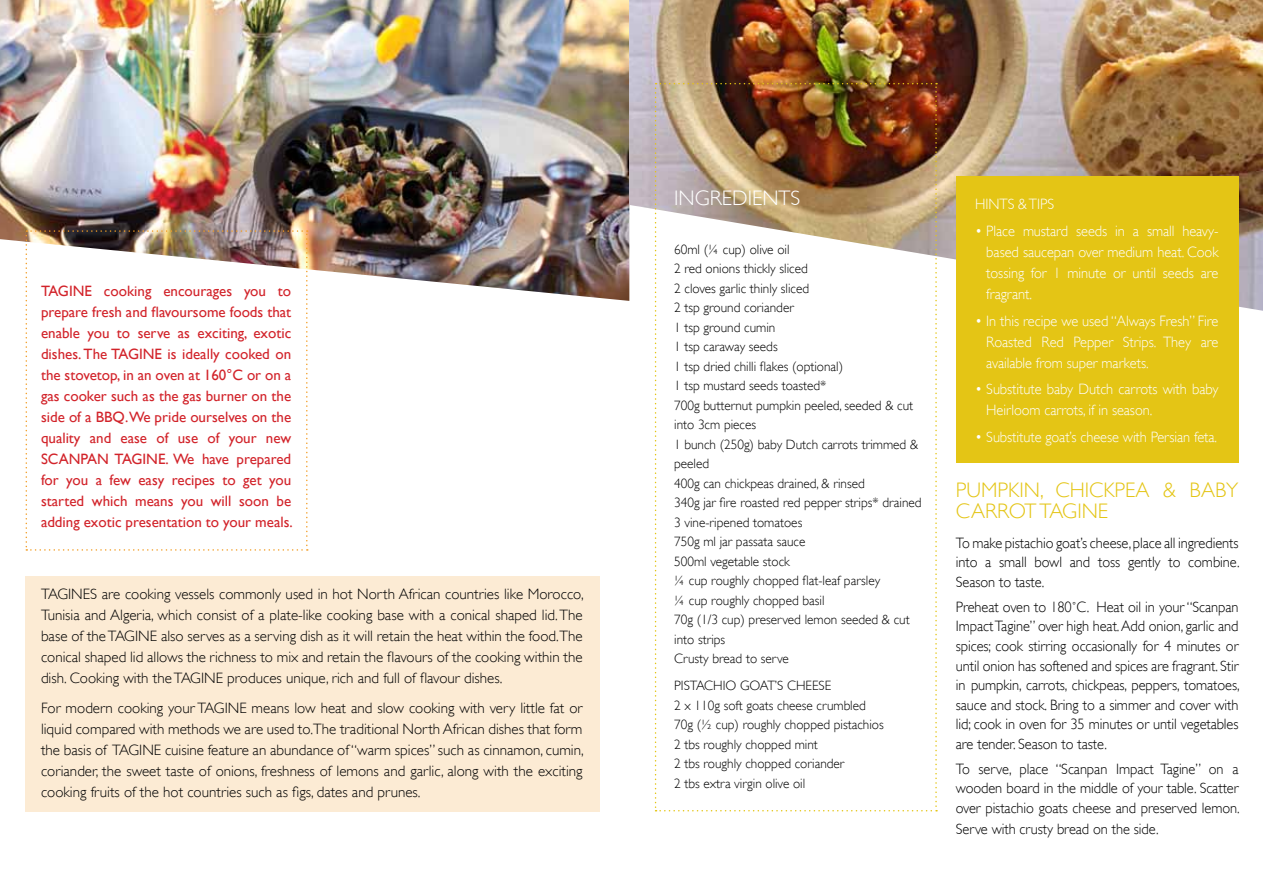
<style>
.page{position:relative;width:1263px;height:893px;background:#fff}
.page>*{position:absolute;margin:0;border:0;box-sizing:border-box;transform-origin:0 0}
.t1{font:300 21px "Gill Sans";color:#e4c515}
.t2{font:300 21px "Gill Sans";color:#fff}
.t3{font:300 15px/21px "Gill Sans";color:#000;text-align:justify}
.t4{font:300 15px/19.5px "Gill Sans";color:#000;text-align:justify;scale:.96 1}
.t5{font:15px/21px "Gill Sans";color:#d2232a;text-align:justify}
.t6{font:300 15px/21px "Gill Sans";letter-spacing:-.005em;color:#fff;text-align:justify;scale:.96 1}
.t7{font:300 13.5px/19.5px "Gill Sans";color:#000}
</style>
<div class="page">
<div style="left:26px;top:576px;width:574px;height:235px;background:#fcebd4"></div>
<img style="left:0;top:0;width:629px;height:301px">
<svg style="left:26px;top:230px;width:282px;height:321px"></svg>
<img style="left:629px;top:0;width:634px;height:311px">
<svg style="left:655px;top:83px;width:282px;height:728px"></svg>
<div style="left:956px;top:177px;width:282px;height:286px;background:#e4c515"></div>
<p class="t5" style="left:41px;top:281px;width:252px">TAGINE cooking encourages you to prepare fresh and flavoursome foods that enable you to serve as exciting, exotic dishes. The TAGINE is ideally cooked on the stovetop, in an oven at 160°C or on a gas cooker such as the gas burner on the side of a BBQ.We pride ourselves on the quality and ease of use of your new SCANPAN Tagine</p>
<p class="t5" style="left:41px;top:449px;width:253px;text-indent:124px">. We have prepared for you a few easy recipes to get you started which means you will soon be adding exotic presentation to your meals.</p>
<p class="t3" style="left:41px;top:584px;width:544px">TagineS are cooking vessels commonly used in hot N orth African countries like Morocco, Tunisia and Algeria, which consist of a plate-like cooking base with a conical shaped lid. The base of the TAGINE</p>
<p class="t3" style="left:41px;top:626px;width:543px;text-indent:120px">also serves as a serving dish as it will retain the heat within the food.The conical shaped lid allows the richness to mix and retain the flavours of the cooking within the dish. Cooking with the TAGINE produces unique, rich and full of flavour dishes.</p>
<p class="t3" style="left:41px;top:697px;width:173px">For modern cooking your TAGINE</p>
<p class="t3" style="left:41px;top:697px;width:543px;text-indent:211px">means low heat and slow cooking with very little fat or liquid compared with methods we are used to.The traditional N orth African dishes that form the basis of TAGINE</p>
<p class="t3" style="left:41px;top:739px;width:544px;text-indent:124px">cuisine feature an abundance of “warm spices” such as cinnamon, cumin, coriander, the sweet taste of onions, freshness of lemons and garlic, along with the exciting cooking fruits of the hot countries such as figs, dates and prunes.</p>
<h1 class="t2" style="left:674px;top:186px;width:128px">INGREDIENTS</h1>
<p class="t7" style="left:674px;top:240px;width:249px">60ml (¼ cup) olive oil<br>2 red onions thickly sliced<br>2 cloves garlic thinly sliced<br>2 tsp ground coriander<br>1 tsp ground cumin<br>1 tsp caraway seeds<br>1 tsp dried chilli flakes (optional)<br>1 tsp mustard seeds toasted*<br>700g butternut pumpkin peeled, seeded &amp; cut into 3cm pieces<br>1 bunch (250g) baby Dutch carrots trimmed &amp; peeled<br>400g can chickpeas drained, &amp; rinsed<br>340g jar fire roasted red pepper strips* drained<br>3 vine-ripened tomatoes<br>750g ml jar passata sauce<br>500ml vegetable stock<br>¼ cup roughly chopped flat-leaf parsley<br>¼ cup roughly chopped basil<br>70g (1/3 cup) preserved lemon seeded &amp; cut into strips<br>Crusty bread to serve</p>
<p class="t7" style="left:674px;top:676px;width:211px">PISTACHIO GOAT’S CHEESE<br>2 x 110g soft goats cheese crumbled<br>70g (½ cup) roughly chopped pistachios<br>2 tbs roughly chopped mint<br>2 tbs roughly chopped coriander<br>2 tbs extra virgin olive oil</p>
<p class="t6" style="left:975px;top:193px;width:84px">HINTS &amp; TIPS</p>
<p class="t6" style="left:986px;top:220px;width:243px;text-indent:-11px">• Place mustard seeds in a small heavy&shy;based saucepan over medium heat. Cook tossing for 1 minute or until seeds are fragrant.</p>
<p class="t6" style="left:986px;top:310px;width:243px;text-indent:-11px">• In this recipe we used “Always Fresh” Fire Roasted Red Pepper Strips. They are available from super markets.</p>
<p class="t6" style="left:986px;top:379px;width:243px;text-indent:-11px">• Substitute baby Dutch carrots with baby<br>Heirloom carrots, if in season.</p>
<p class="t6" style="left:975px;top:427px;width:253px">• Substitute goat’s cheese with Persian feta.</p>
<h1 class="t1" style="left:956px;top:477px;width:182px">PUMPKIN , CHICKPEA</h1>
<h1 class="t1" style="left:1163px;top:477px;width:77px">&amp; BABY</h1>
<h1 class="t1" style="left:956px;top:498px;width:107px">CARROT TAGINE</h1>
<p class="t4" style="left:956px;top:533px;width:297px">To make pistachio goat’s cheese, place all ingredients into a small bowl and toss gently to combine.<br>Season to taste.</p>
<p class="t4" style="left:956px;top:597px;width:297px">Preheat oven to 180˚C. Heat oil in your “Scanpan Impact Tagine” over high heat. Add onion, garlic and spices; cook stirring occasionally for 4 minutes or until onion has softened and spices are fragrant. Stir in pumpkin, carrots, chickpeas, peppers, tomatoes, sauce and stock. Bring to a simmer and cover with lid; cook in oven for 35 minutes or until vegetables are tender. Season to taste.</p>
<p class="t4" style="left:956px;top:759px;width:297px">To serve, place “Scanpan Impact Tagine” on a wooden board in the middle of your table. Scatter over pistachio goats cheese and preserved lemon.</p>
<p class="t4" style="left:956px;top:819px;width:213px">Serve with crusty bread on the side.</p>
</div>
